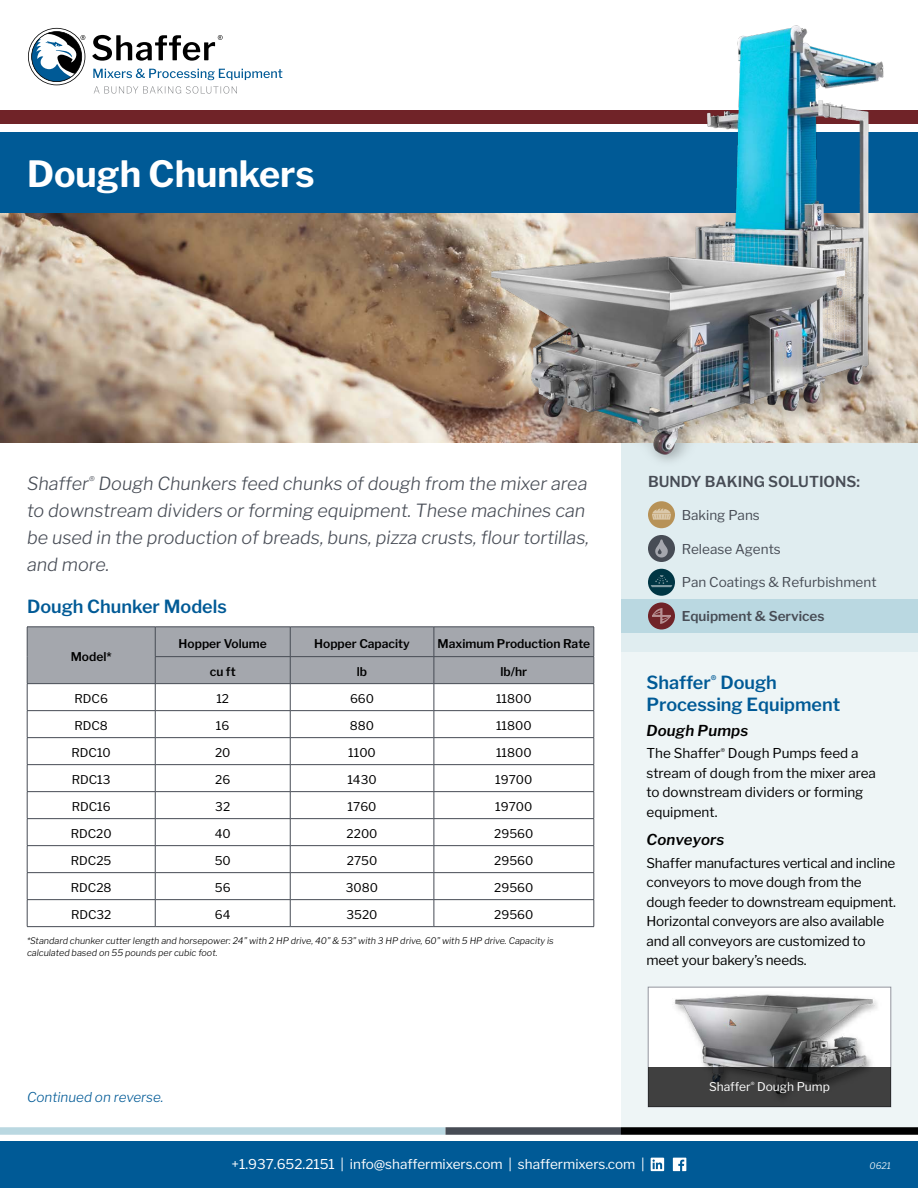
<style>
.page{position:relative;width:918px;height:1188px;background:#fff}
.page>*{position:absolute;margin:0;border:0;box-sizing:border-box;transform-origin:0 0}
.Product_Name{font:700 36px "Libre Franklin";color:#fff}
.Quick_Description{font:italic 300 18px/27px "Libre Franklin";color:#474c55}
.t1{font:600 18px/21.6px "Libre Franklin";color:#005a96}
.t2{font:600 15px "Libre Franklin";color:#474c55}
.t3{font:italic 600 15px "Libre Franklin";letter-spacing:.01em;color:#000}
.Body_Copy{font:13.5px/19.5px "Libre Franklin";letter-spacing:-.01em;color:#000}
.Footer_Copy{font:13.5px "Libre Franklin";color:#fff}
.t4{font:13.5px "Libre Franklin";color:#474c55}
.CTA_Statement{font:italic 300 13.5px "Libre Franklin";color:#005a96}
.t5{font:600 13.5px "Libre Franklin";color:#474c55}
.Table_Body__Centered{font:12px "Libre Franklin";color:#000}
.Table_Header{font:600 12px "Libre Franklin";color:#000}
.Photo_Caption_Small{font:12px "Libre Franklin";color:#fff}
.Disclaimer_Copy_Aste{font:italic 300 9px/12px "Libre Franklin";color:#000}
.Date_Code{font:italic 300 9px "Libre Franklin";color:#fff}
</style>
<div class="page">
<div style="left:621px;top:442px;width:297px;height:685px;background:#eef5f6"></div>
<div style="left:0;top:1141px;width:918px;height:47px;background:#005a96"></div>
<div style="left:0;top:1127px;width:446px;height:8px;background:#bad8e1"></div>
<div style="left:446px;top:1127px;width:175px;height:8px;background:#474c55"></div>
<div style="left:621px;top:1127px;width:297px;height:8px;background:#000"></div>
<div style="left:0;top:111px;width:918px;height:13px;background:#702328"></div>
<svg style="left:92px;top:35px;width:131px;height:26px"></svg>
<svg style="left:93px;top:69px;width:189px;height:11px"></svg>
<svg style="left:94px;top:86px;width:143px;height:8px"></svg>
<svg style="left:28px;top:28px;width:57px;height:57px"></svg>
<div style="left:621px;top:442px;width:297px;height:209px;background:#e0edf0"></div>
<div style="left:621px;top:599px;width:297px;height:34px;background:#bad8e1"></div>
<div style="left:648px;top:501px;width:27px;height:27px;background:#b79257;border-radius:50%"></div>
<svg style="left:652px;top:509px;width:19px;height:11px"></svg>
<svg style="left:648px;top:569px;width:27px;height:27px"></svg>
<svg style="left:651px;top:575px;width:21px;height:12px"></svg>
<div style="left:648px;top:602px;width:27px;height:27px;background:#702328;border-radius:50%"></div>
<svg style="left:652px;top:608px;width:19px;height:16px"></svg>
<div style="left:648px;top:535px;width:27px;height:27px;background:#474c55;border-radius:50%"></div>
<svg style="left:655px;top:539px;width:13px;height:19px"></svg>
<img style="left:0;top:213px;width:918px;height:229px">
<svg style="left:651px;top:1158px;width:13px;height:13px"></svg>
<svg style="left:673px;top:1158px;width:13px;height:13px"></svg>
<div style="left:0;top:132px;width:918px;height:81px;background:#005a96"></div>
<div style="left:648px;top:987px;width:243px;height:120px;background:#fff"></div>
<img style="left:674px;top:994px;width:203px;height:73px">
<div style="left:648px;top:987px;width:243px;height:120px;border:1px solid #92959d"></div>
<svg style="left:648px;top:1067px;width:243px;height:40px;fill:#404040"></svg>
<img style="left:468px;top:25px;width:434px;height:437px">
<hr style="left:27px;top:926px;width:128px;height:1px;background:#474c55">
<hr style="left:155px;top:926px;width:135px;height:1px;background:#474c55">
<hr style="left:290px;top:926px;width:144px;height:1px;background:#474c55">
<hr style="left:434px;top:926px;width:160px;height:1px;background:#474c55">
<svg style="left:27px;top:627px;width:568px;height:299px"></svg>
<p class="Product_Name" style="left:27px;top:152px;width:289px">Dough Chunkers</p>
<p class="Quick_Description" style="left:27px;top:470px;width:564px">Shaffer<sup>®</sup> Dough Chunkers feed chunks of dough from the mixer area to downstream dividers or forming equipment. These machines can be used in the production of breads, buns, pizza crusts, flour tortillas, and more.</p>
<h2 class="t1" style="left:27px;top:596px;width:201px">Dough Chunker Models</h2>
<p class="Table_Header" style="left:71px;top:649px;width:42px">Model*</p>
<p class="Table_Header" style="left:179px;top:636px;width:90px">Hopper Volume</p>
<p class="Table_Header" style="left:314px;top:636px;width:97px">Hopper Capacity</p>
<p class="Table_Header" style="left:438px;top:636px;width:154px">Maximum Production Rate</p>
<p class="Table_Header" style="left:210px;top:664px;width:27px">cu ft</p>
<p class="Table_Header" style="left:357px;top:664px;width:12px">lb</p>
<p class="Table_Header" style="left:501px;top:664px;width:28px">lb/hr</p>
<p class="Table_Body__Centered" style="left:75px;top:691px;width:35px">RDC6</p>
<p class="Table_Body__Centered" style="left:216px;top:691px;width:14px">12</p>
<p class="Table_Body__Centered" style="left:350px;top:691px;width:26px">660</p>
<p class="Table_Body__Centered" style="left:496px;top:691px;width:37px">11800</p>
<p class="Table_Body__Centered" style="left:74px;top:718px;width:35px">RDC8</p>
<p class="Table_Body__Centered" style="left:216px;top:718px;width:15px">16</p>
<p class="Table_Body__Centered" style="left:350px;top:718px;width:26px">880</p>
<p class="Table_Body__Centered" style="left:496px;top:718px;width:37px">11800</p>
<p class="Table_Body__Centered" style="left:72px;top:745px;width:41px">RDC10</p>
<p class="Table_Body__Centered" style="left:215px;top:745px;width:17px">20</p>
<p class="Table_Body__Centered" style="left:348px;top:745px;width:29px">1100</p>
<p class="Table_Body__Centered" style="left:496px;top:745px;width:37px">11800</p>
<p class="Table_Body__Centered" style="left:72px;top:772px;width:40px">RDC13</p>
<p class="Table_Body__Centered" style="left:215px;top:772px;width:17px">26</p>
<p class="Table_Body__Centered" style="left:347px;top:772px;width:31px">1430</p>
<p class="Table_Body__Centered" style="left:495px;top:772px;width:39px">19700</p>
<p class="Table_Body__Centered" style="left:72px;top:799px;width:41px">RDC16</p>
<p class="Table_Body__Centered" style="left:215px;top:799px;width:16px">32</p>
<p class="Table_Body__Centered" style="left:348px;top:799px;width:30px">1760</p>
<p class="Table_Body__Centered" style="left:495px;top:799px;width:39px">19700</p>
<p class="Table_Body__Centered" style="left:71px;top:826px;width:42px">RDC20</p>
<p class="Table_Body__Centered" style="left:215px;top:826px;width:18px">40</p>
<p class="Table_Body__Centered" style="left:347px;top:826px;width:32px">2200</p>
<p class="Table_Body__Centered" style="left:494px;top:826px;width:41px">29560</p>
<p class="Table_Body__Centered" style="left:71px;top:853px;width:42px">RDC25</p>
<p class="Table_Body__Centered" style="left:215px;top:853px;width:18px">50</p>
<p class="Table_Body__Centered" style="left:347px;top:853px;width:32px">2750</p>
<p class="Table_Body__Centered" style="left:494px;top:853px;width:41px">29560</p>
<p class="Table_Body__Centered" style="left:71px;top:880px;width:42px">RDC28</p>
<p class="Table_Body__Centered" style="left:215px;top:880px;width:17px">56</p>
<p class="Table_Body__Centered" style="left:346px;top:880px;width:34px">3080</p>
<p class="Table_Body__Centered" style="left:494px;top:880px;width:41px">29560</p>
<p class="Table_Body__Centered" style="left:71px;top:907px;width:42px">RDC32</p>
<p class="Table_Body__Centered" style="left:215px;top:907px;width:17px">64</p>
<p class="Table_Body__Centered" style="left:347px;top:907px;width:32px">3520</p>
<p class="Table_Body__Centered" style="left:494px;top:907px;width:41px">29560</p>
<p class="Disclaimer_Copy_Aste" style="left:27px;top:935px;width:528px">*Standard chunker cutter length and horsepower: 24” with 2 HP drive, 40” &amp; 53” with 3 HP drive, 60” with 5 HP drive. Capacity is calculated based on 55 pounds per cubic foot.</p>
<p class="CTA_Statement" style="left:27px;top:1089px;width:138px">Continued on reverse.</p>
<p class="t2" style="left:648px;top:473px;width:214px">BUNDY BAKING SOLUTIONS:</p>
<p class="t4" style="left:682px;top:507px;width:80px">Baking Pans</p>
<p class="t4" style="left:682px;top:540px;width:101px">Release Agents</p>
<p class="t4" style="left:682px;top:574px;width:196px">Pan Coatings &amp; Refurbishment</p>
<p class="t5" style="left:682px;top:608px;width:144px">Equipment &amp; Services</p>
<h2 class="t1" style="left:646px;top:672px;width:195px">Shaffer<sup>®</sup> Dough<br>Processing Equipment</h2>
<h3 class="t3" style="left:646px;top:721px;width:103px">Dough Pumps</h3>
<p class="Body_Copy" style="left:646px;top:744px;width:231px">The Shaffer<sup>®</sup> Dough Pumps feed a stream of dough from the mixer area to downstream dividers or forming equipment.</p>
<h3 class="t3" style="left:646px;top:830px;width:79px">Conveyors</h3>
<p class="Body_Copy" style="left:646px;top:853px;width:251px">Shaffer manufactures vertical and incline conveyors to move dough from the dough feeder to downstream equipment.<br>Horizontal conveyors are also available and all conveyors are customized to meet your bakery’s needs.</p>
<p class="Photo_Caption_Small" style="left:709px;top:1080px;width:122px">Shaffer<sup>®</sup> Dough Pump</p>
<p class="Footer_Copy" style="left:232px;top:1156px;width:415px">+1.937.652.2151 | info@shaffermixers.com | shaffermixers.com |</p>
<p class="Date_Code" style="left:870px;top:1161px;width:23px">0621</p>
</div>
